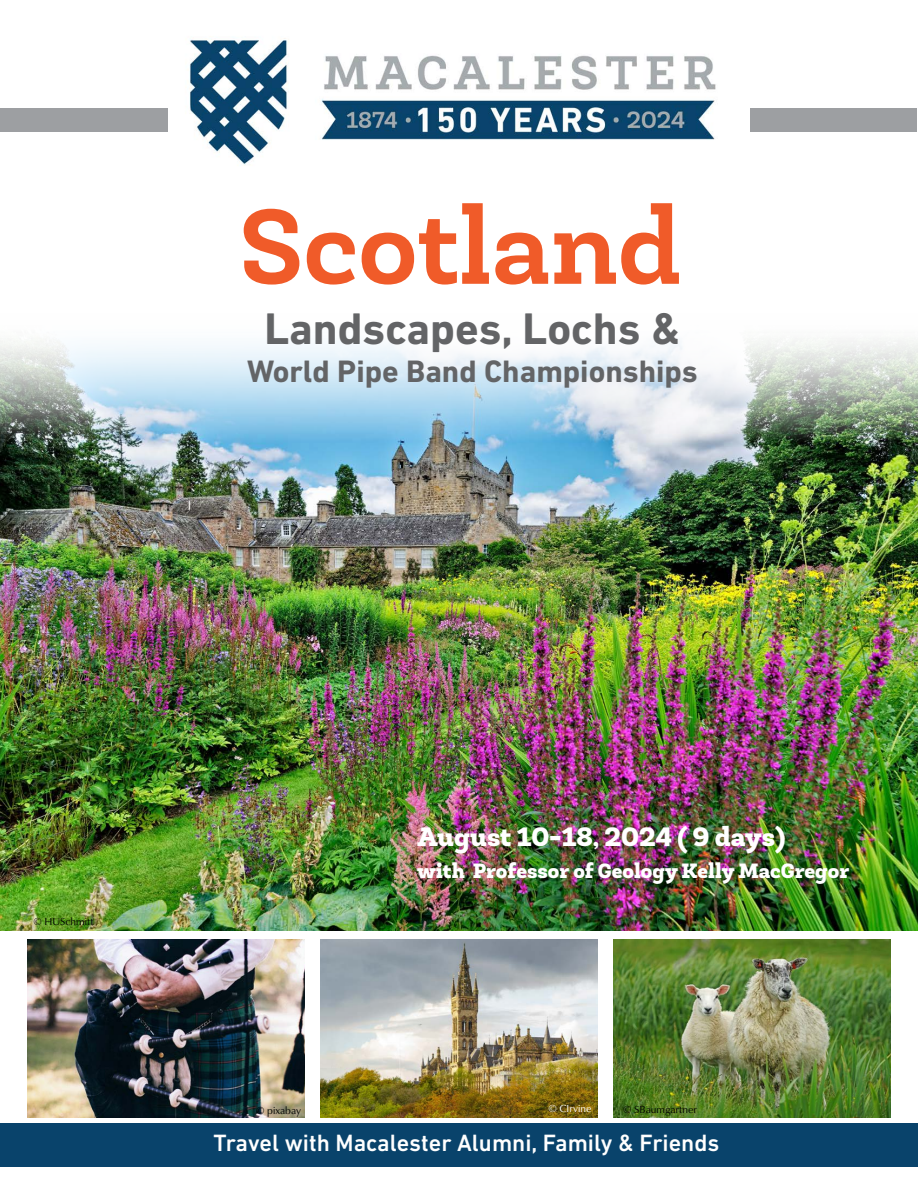
<style>
.page{position:relative;width:918px;height:1188px;background:#fff}
.page>*{position:absolute;margin:0;border:0;box-sizing:border-box;transform-origin:0 0}
.t1{font:700 108px "Newslab";color:#f05b29}
.t2{font:700 45px "DIN Next LT Pro";color:#636466}
.t3{font:700 31.5px "DIN Next LT Pro";color:#636466}
.t4{font:900 27px "Newslab";color:#fff}
.t5{font:500 24px "DIN Next LT Pro";color:#fff}
.t6{font:900 21px "Newslab";color:#fff}
.t7{font:10.5px "Classico URW";color:#000}
.t8{font:10.5px "Classico URW";color:#fff}
</style>
<div class="page">
<img style="left:0;top:340px;width:918px;height:591px">
<div style="left:1px;top:108px;width:916px;height:23px;background:#9d9fa2"></div>
<img style="left:169px;top:38px;width:580px;height:127px">
<div style="left:0;top:1123px;width:918px;height:43px;background:#09436b"></div>
<img style="left:27px;top:940px;width:278px;height:178px">
<img style="left:320px;top:940px;width:278px;height:178px">
<img style="left:613px;top:940px;width:278px;height:178px">
<h1 class="t1" style="left:239px;top:179px;width:444px">Scotland</h1>
<h2 class="t2" style="left:264px;top:303px;width:417px">Landscapes, Lochs &amp;</h2>
<h3 class="t3" style="left:247px;top:353px;width:452px">World Pipe Band Championships</h3>
<p class="t7" style="left:33px;top:914px;width:62px">© HUSchmitt</p>
<p class="t4" style="left:417px;top:819px;width:370px">August 10-18, 2024 ( 9 days)</p>
<p class="t6" style="left:417px;top:857px;width:434px">with Professor of Geology Kelly MacGregor</p>
<p class="t7" style="left:256px;top:1102px;width:46px">© pixabay</p>
<p class="t8" style="left:548px;top:1101px;width:45px">© CIrvine</p>
<p class="t7" style="left:623px;top:1102px;width:75px">© SBaumgartner</p>
<p class="t5" style="left:214px;top:1129px;width:507px">Travel with Macalester Alumni, Family &amp; Friends</p>
</div>
